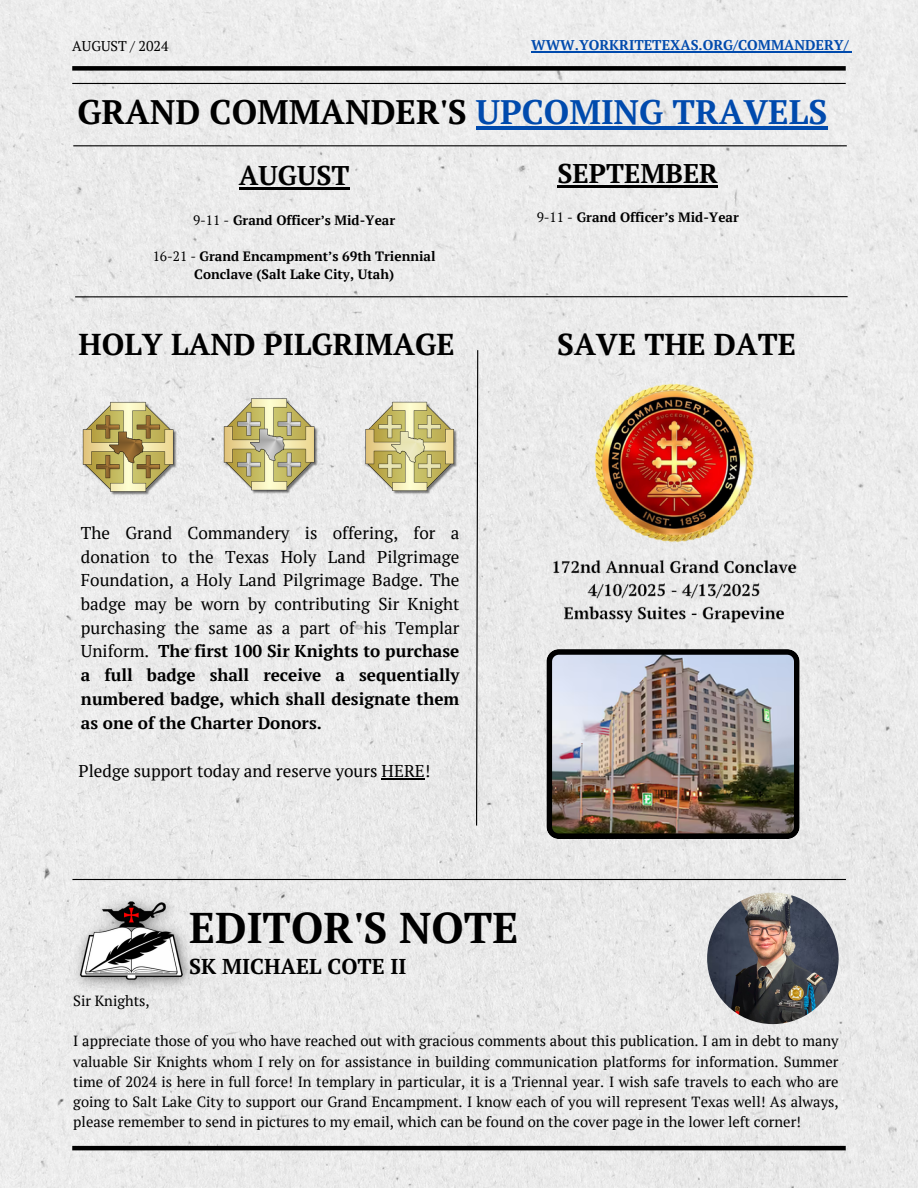
<style>
.page{position:relative;width:918px;height:1188px;background:#ebebeb}
.page>*{position:absolute;margin:0;border:0;box-sizing:border-box;transform-origin:0 0}
.t1{font:700 42.9px "PT Serif";color:#000}
.t2{font:700 33.9px "PT Serif";color:#000}
.t3{font:700 30.15px "PT Serif";color:#000}
.t4{font:700 27px "PT Serif";color:#000}
.t5{font:700 21.45px "PT Serif";color:#000}
.t6{font:17.1px/23.7px "PT Serif";color:#000;text-align:justify}
.t7{font:14.7px/20.2px "PT Serif";color:#000;text-align:justify}
.t8{font:700 14.1px "PT Serif";color:#004aad}
.t9{font:14.1px "PT Serif";color:#000}
.t10{font:700 13.5px/18px "PT Serif";color:#000;text-align:center}
.s1{color:#004aad}
.s2{font-weight:400}
.s3{font-weight:700}
</style>
<div class="page">
<hr style="left:72px;top:1146px;width:774px;height:4px;background:#000">
<div style="left:72px;top:66px;width:774px;height:5px;background:#000"></div>
<hr style="left:72px;top:83px;width:774px;height:1px;background:#000">
<hr style="left:73px;top:145px;width:774px;height:1px;background:#000">
<hr style="left:75px;top:296px;width:773px;height:1px;background:#000">
<hr style="left:72px;top:879px;width:774px;height:1px;background:#000">
<img style="left:707px;top:893px;width:132px;height:131px;border-radius:50%">
<img style="left:67px;top:888px;width:132px;height:110px">
<img style="left:67px;top:387px;width:125px;height:125px">
<img style="left:208px;top:384px;width:126px;height:126px">
<img style="left:350px;top:387px;width:123px;height:123px">
<svg style="left:475px;top:349px;width:4px;height:478px;background:#a7a7a7"></svg>
<img style="left:542px;top:374px;width:275px;height:254px">
<img style="left:546px;top:649px;width:254px;height:190px">
<hr style="left:476px;top:127px;width:351px;height:3px;background:#004aad">
<hr style="left:531px;top:52px;width:318px;height:1px;background:#004aad">
<hr style="left:239px;top:188px;width:110px;height:2px;background:#000">
<hr style="left:558px;top:185px;width:160px;height:2px;background:#000">
<hr style="left:382px;top:778px;width:43px;height:1px;background:#000">
<h3 class="t9" style="left:72px;top:36px;width:98px">AUGUST / 2024</h3>
<p class="t8" style="left:531px;top:36px;width:319px">WWW.YORKRITETEXAS.ORG/COMMANDERY/</p>
<h3 class="t2" style="left:77px;top:89px;width:751px">GRAND COMMANDER'S <span class="s1">UPCOMING TRAVELS</span></h3>
<p class="t4" style="left:239px;top:157px;width:112px">AUGUST</p>
<p class="t10" style="left:193px;top:211px;width:204px"><span class="s2">9-11 -</span> Grand Officer’s Mid-Year</p>
<h6 class="t10" style="left:153px;top:247px;width:284px"><span class="s2">16-21 -</span> Grand Encampment’s 69th Triennial<br>Conclave (Salt Lake City, Utah)</h6>
<h1 class="t3" style="left:79px;top:324px;width:377px">HOLY LAND PILGRIMAGE</h1>
<p class="t4" style="left:558px;top:155px;width:162px">SEPTEMBER</p>
<h6 class="t10" style="left:537px;top:208px;width:204px"><span class="s2">9-11 -</span> Grand Officer’s Mid-Year</h6>
<p class="t3" style="left:557px;top:324px;width:240px">SAVE THE DATE</p>
<p class="t6" style="left:81px;top:521px;width:380px">The Grand Commandery is offering, for a donation to the Texas Holy Land Pilgrimage Foundation, a Holy Land Pilgrimage Badge. The badge may be worn by contributing Sir Knight purchasing the same as a part of his Templar Uniform. <span class="s3">The first 100 Sir Knights to purchase a full badge shall receive a sequentially numbered badge, which shall designate them as one of the Charter Donors.</span></p>
<h5 class="t6" style="left:79px;top:759px;width:353px">Pledge support today and reserve yours HERE!</h5>
<p class="t1" style="left:189px;top:899px;width:331px">EDITOR'S NOTE</p>
<p class="t5" style="left:189px;top:952px;width:219px">SK MICHAEL COTE II</p>
<p class="t7" style="left:73px;top:990px;width:78px">Sir Knights,</p>
<p class="t7" style="left:73px;top:1031px;width:767px">I appreciate those of you who have reached out with gracious comments about this publication. I am in debt to many valuable Sir Knights whom I rely on for assistance in building communication platforms for information. Summer time of 2024 is here in full force! In templary in particular, it is a Triennal year. I wish safe travels to each who are going to Salt Lake City to support our Grand Encampment. I know each of you will represent Texas well! As always, please remember to send in pictures to my email, which can be found on the cover page in the lower left corner!</p>
</div>
